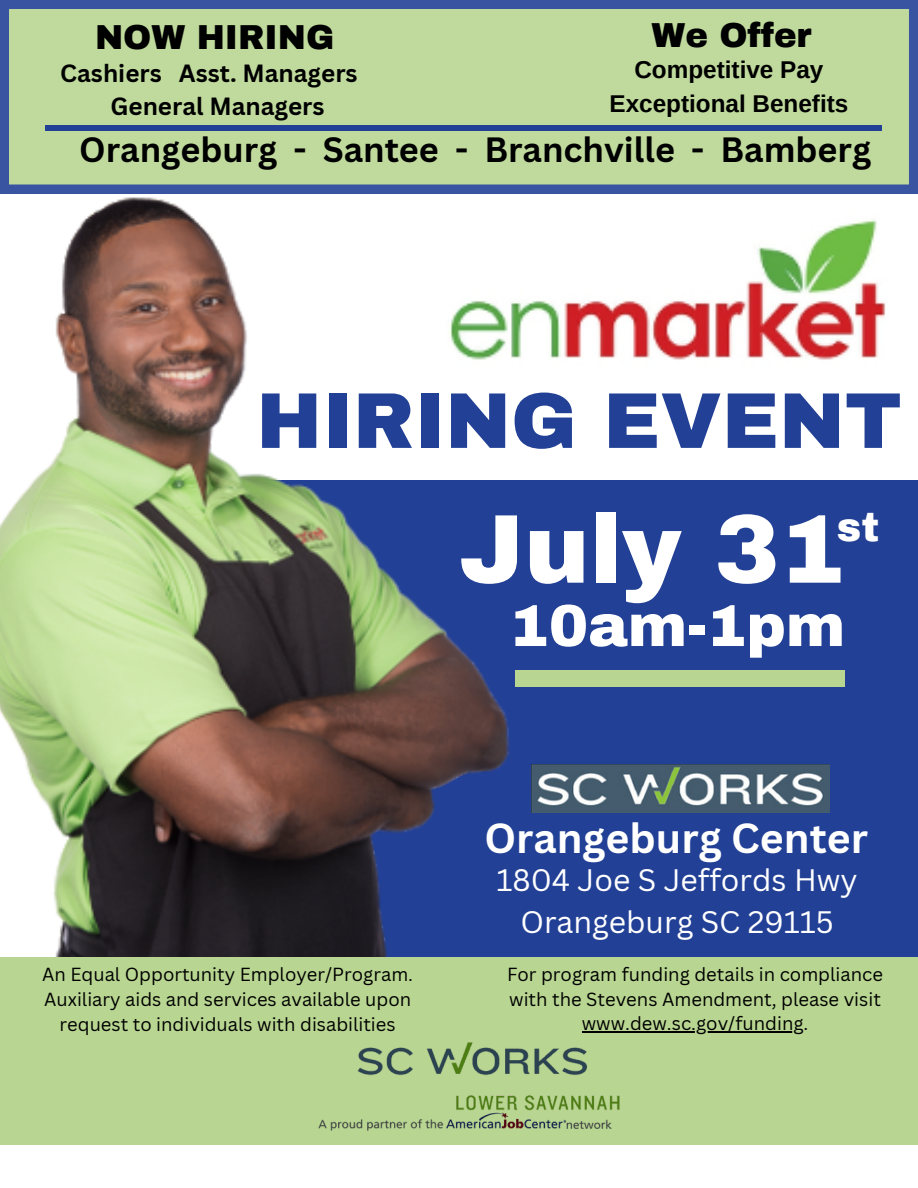
<style>
.page{position:relative;width:918px;height:1188px;background:#fff}
.page>*{position:absolute;margin:0;border:0;box-sizing:border-box;transform-origin:0 0}
.t1{font:900 97.8px "Archivo";color:#fff}
.t2{font:900 79.05px "Archivo";color:#224095}
.t3{font:900 59.25px "Archivo";color:#fff}
.t4{font:700 40.95px "Canva Sans";color:#fff}
.t5{font:900 40.05px "Archivo";color:#fff}
.t6{font:700 34.2px "Canva Sans";color:#000}
.t7{font:900 33.9px "Archivo";color:#000}
.t8{font:30.3px "Canva Sans";color:#fff}
.t9{font:700 24.3px/33.3px "Canva Sans";color:#000}
.t10{font:700 24.3px "Arimo";color:#000}
.t11{font:18.45px/24.8px "Canva Sans";color:#000;text-align:center}
</style>
<div class="page">
<div style="left:228px;top:480px;width:690px;height:484px;background:#224095"></div>
<img style="left:0;top:193px;width:536px;height:764px">
<svg style="left:0;top:0;width:918px;height:193px;background:#afca9c"></svg>
<div style="left:0;top:957px;width:918px;height:187px;background:#b8d691"></div>
<img style="left:357px;top:1031px;width:278px;height:77px">
<img style="left:318px;top:1108px;width:302px;height:23px">
<img style="left:446px;top:210px;width:440px;height:172px">
<div style="left:516px;top:670px;width:329px;height:16px;background:#b8d691"></div>
<div style="left:45px;top:126px;width:837px;height:5px;background:#224095"></div>
<img style="left:532px;top:765px;width:298px;height:48px">
<hr style="left:582px;top:1032px;width:222px;height:1px;background:#000">
<p class="t7" style="left:95px;top:20px;width:241px">NOW HIRING</p>
<p class="t7" style="left:652px;top:17px;width:162px">We Offer</p>
<p class="t10" style="left:634px;top:56px;width:191px">Competitive Pay</p>
<p class="t10" style="left:609px;top:90px;width:240px">Exceptional Benefits</p>
<p class="t9" style="left:110px;top:56px;width:249px;text-indent:-50px">Cashiers Asst. Managers<br>General Managers</p>
<p class="t6" style="left:79px;top:126px;width:793px">Orangeburg - Santee - Branchville - Bamberg</p>
<p class="t2" style="left:256px;top:378px;width:647px">HIRING EVENT</p>
<p class="t1" style="left:459px;top:497px;width:387px">July 31</p>
<p class="t3" style="left:509px;top:594px;width:337px">10am-1pm</p>
<p class="t5" style="left:837px;top:505px;width:44px">st</p>
<p class="t11" style="left:42px;top:962px;width:372px">An Equal Opportunity Employer/Program.<br>Auxiliary aids and services available upon request to individuals with disabilities</p>
<p class="t4" style="left:484px;top:809px;width:385px">Orangeburg Center</p>
<p class="t8" style="left:496px;top:858px;width:363px">1804 Joe S Jeffords Hwy</p>
<p class="t8" style="left:520px;top:901px;width:315px">Orangeburg SC 29115</p>
<p class="t11" style="left:507px;top:961px;width:378px">For program funding details in compliance with the Stevens Amendment, please visit www.dew.sc.gov/funding.</p>
</div>
